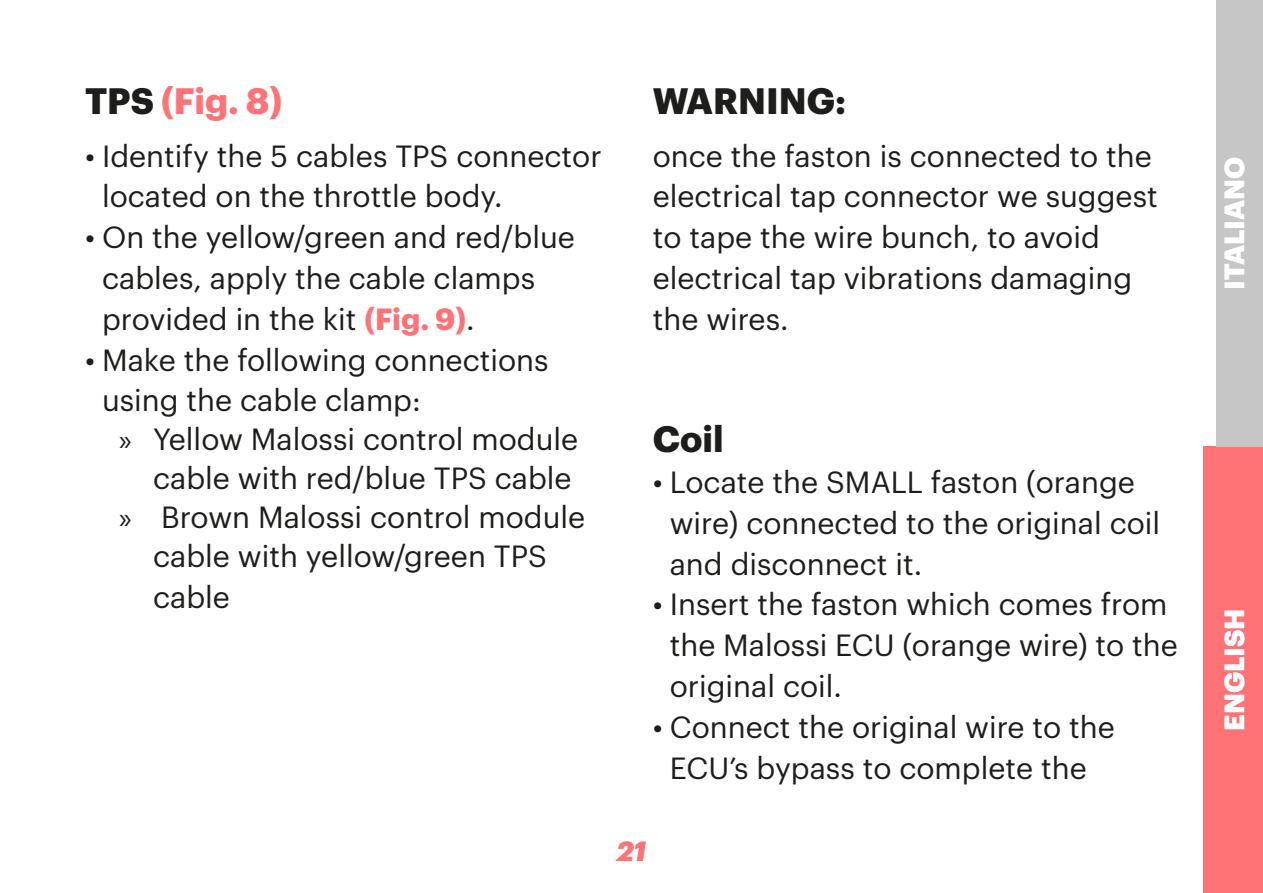
<style>
.page{position:relative;width:1263px;height:893px;background:#fff}
.page>*{position:absolute;margin:0;border:0;box-sizing:border-box;transform-origin:0 0}
.p-titoletto{font:700 36px "Graphik";color:#1d1d1b}
.p-titoletto-2{font:700 36px "Graphik";color:#ff7276}
.p-paragrafo{font:30px/40.8px "Graphik";color:#1d1d1b}
.t1{font:700 27px "Graphik";color:#fff}
.t2{font:italic 700 27px "Graphik";color:#ff7276}
.s1{color:#1d1d1b}
.s2{font-weight:700;color:#ff7276}
.s3{font-family:"Myriad Pro"}
</style>
<div class="page">
<div style="left:1203px;top:446px;width:60px;height:447px;background:#ff7276"></div>
<div style="left:1216px;top:0;width:47px;height:446px;background:#c6c6c6"></div>
<p class="p-titoletto-2" style="left:85px;top:73px;width:199px"><span class="s1">TPS</span> (Fig. 8)</p>
<p class="p-paragrafo" style="left:102px;top:133px;width:501px;text-indent:-17px">• Identify the 5 cables TPS connector located on the throttle body.</p>
<p class="p-paragrafo" style="left:102px;top:215px;width:474px;text-indent:-17px">• On the yellow/green and red/blue cables, apply the cable clamps provided in the kit <span class="s2">(Fig. 9)</span>.</p>
<p class="p-paragrafo" style="left:102px;top:337px;width:448px;text-indent:-17px">• Make the following connections using the cable clamp:</p>
<p class="p-paragrafo" style="left:119px;top:418px;width:461px;line-height:39px;text-align:right"><span class="s3">»</span> Yellow Malossi control module cable with red/blue TPS cable</p>
<p class="p-paragrafo" style="left:153px;top:495px;width:434px;line-height:39.9px;text-indent:-34px"><span class="s3">»</span> Brown Malossi control module cable with yellow/green TPS cable</p>
<p class="p-titoletto" style="left:653px;top:73px;width:195px">WARNING:</p>
<p class="p-paragrafo" style="left:653px;top:133px;width:506px">once the faston is connected to the electrical tap connector we suggest to tape the wire bunch, to avoid electrical tap vibrations damaging the wires.</p>
<p class="p-titoletto" style="left:653px;top:411px;width:73px">Coil</p>
<p class="p-paragrafo" style="left:670px;top:459px;width:492px;text-indent:-17px">• Locate the SMALL faston (orange wire) connected to the original coil and disconnect it.</p>
<p class="p-paragrafo" style="left:670px;top:582px;width:510px;text-indent:-17px">• Insert the faston which comes from the Malossi ECU (orange wire) to the original coil.</p>
<p class="p-paragrafo" style="left:653px;top:704px;width:464px;text-align:center">• Connect the original wire to the<br>ECU’s bypass to complete the</p>
<p class="t2" style="left:617px;top:831px;width:30px">21</p>
<p class="t1" style="left:1213px;top:290px;width:134px;rotate:-90deg">ITALIANO</p>
<p class="t1" style="left:1213px;top:731px;width:124px;rotate:-90deg">ENGLISH</p>
</div>
